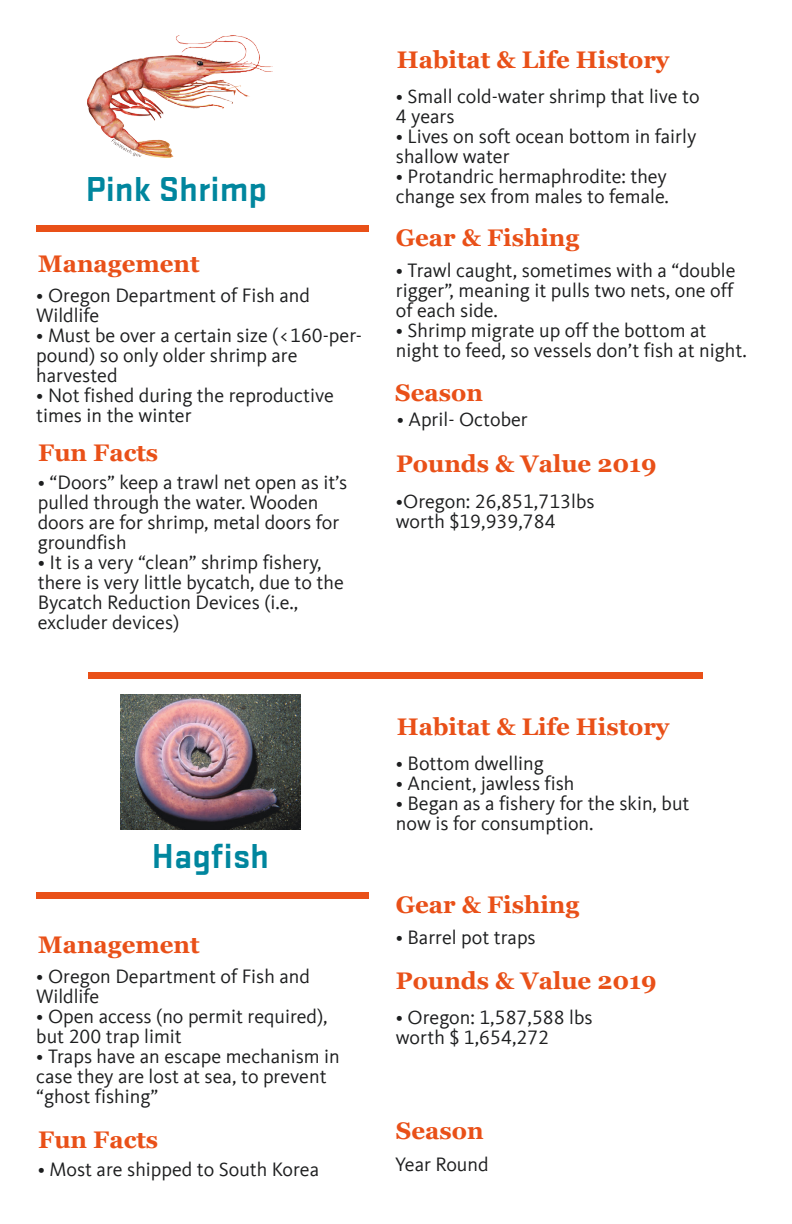
<style>
.page{position:relative;width:792px;height:1224px;background:#fff}
.page>*{position:absolute;margin:0;border:0;box-sizing:border-box;transform-origin:0 0}
.t1{font:700 36px "Stratum 2";color:#00869e}
.t2{font:700 24px "Georgia";color:#e95018}
.t3{font:20px/20px "Kievit Offc";color:#1d1e1f}
</style>
<div class="page">
<div style="left:36px;top:225px;width:333px;height:7px;background:#e95018"></div>
<div style="left:89px;top:672px;width:614px;height:7px;background:#e95018"></div>
<div style="left:36px;top:892px;width:333px;height:7px;background:#e95018"></div>
<img style="left:87px;top:36px;width:186px;height:121px">
<img style="left:120px;top:694px;width:181px;height:135px">
<h1 class="t1" style="left:86px;top:165px;width:183px">Pink Shrimp</h1>
<p class="t2" style="left:38px;top:248px;width:163px">Management</p>
<p class="t3" style="left:36px;top:285px;width:275px">• Oregon Department of Fish and<br>Wildlife</p>
<p class="t3" style="left:36px;top:325px;width:327px">• Must be over a certain size (&lt;160-per&shy;pound) so only older shrimp are harvested</p>
<p class="t3" style="left:36px;top:385px;width:299px">• Not fished during the reproductive times in the winter</p>
<p class="t2" style="left:38px;top:437px;width:122px">Fun Facts</p>
<p class="t3" style="left:38px;top:472px;width:311px">• “Doors” keep a trawl net open as it’s pulled through the water. Wooden doors are for shrimp, metal doors for groundfish</p>
<p class="t3" style="left:38px;top:552px;width:308px">• It is a very “clean” shrimp fishery, there is very little bycatch, due to the<br>Bycatch Reduction Devices (i.e., excluder devices)</p>
<h1 class="t1" style="left:152px;top:832px;width:119px">Hagfish</h1>
<p class="t2" style="left:38px;top:929px;width:163px">Management</p>
<p class="t3" style="left:36px;top:967px;width:275px">• Oregon Department of Fish and<br>Wildlife</p>
<p class="t3" style="left:36px;top:1007px;width:293px">• Open access (no permit required), but 200 trap limit</p>
<p class="t3" style="left:36px;top:1047px;width:305px">• Traps have an escape mechanism in case they are lost at sea, to prevent “ghost fishing”</p>
<p class="t2" style="left:38px;top:1124px;width:122px">Fun Facts</p>
<p class="t3" style="left:38px;top:1159px;width:283px">• Most are shipped to South Korea</p>
<p class="t2" style="left:397px;top:45px;width:274px">Habitat &amp; Life History</p>
<p class="t3" style="left:396px;top:87px;width:305px">• Small cold-water shrimp that live to<br>4 years</p>
<p class="t3" style="left:396px;top:127px;width:302px">• Lives on soft ocean bottom in fairly shallow water</p>
<p class="t3" style="left:396px;top:167px;width:275px">• Protandric hermaphrodite: they change sex from males to female.</p>
<p class="t2" style="left:396px;top:223px;width:185px">Gear &amp; Fishing</p>
<p class="t3" style="left:396px;top:261px;width:341px;text-align:justify">• Trawl caught, sometimes with a “double rigger”, meaning it pulls two nets, one off of each side.</p>
<p class="t3" style="left:396px;top:321px;width:353px">• Shrimp migrate up off the bottom at night to feed, so vessels don’t fish at night.</p>
<p class="t2" style="left:395px;top:378px;width:89px">Season</p>
<p class="t3" style="left:397px;top:410px;width:132px">• April- October</p>
<p class="t2" style="left:396px;top:449px;width:262px">Pounds &amp; Value 2019</p>
<p class="t3" style="left:396px;top:491px;width:200px">•Oregon: 26,851,713lbs worth $19,939,784</p>
<p class="t2" style="left:397px;top:712px;width:274px">Habitat &amp; Life History</p>
<p class="t3" style="left:396px;top:754px;width:150px">• Bottom dwelling</p>
<p class="t3" style="left:396px;top:774px;width:180px">• Ancient, jawless fish</p>
<p class="t3" style="left:396px;top:794px;width:295px">• Began as a fishery for the skin, but now is for consumption.</p>
<p class="t2" style="left:396px;top:890px;width:185px">Gear &amp; Fishing</p>
<p class="t3" style="left:396px;top:928px;width:141px">• Barrel pot traps</p>
<p class="t2" style="left:396px;top:966px;width:262px">Pounds &amp; Value 2019</p>
<p class="t3" style="left:396px;top:1008px;width:198px">• Oregon: 1,587,588 lbs worth $ 1,654,272</p>
<p class="t2" style="left:396px;top:1115px;width:89px">Season</p>
<p class="t3" style="left:395px;top:1154px;width:95px">Year Round</p>
</div>
